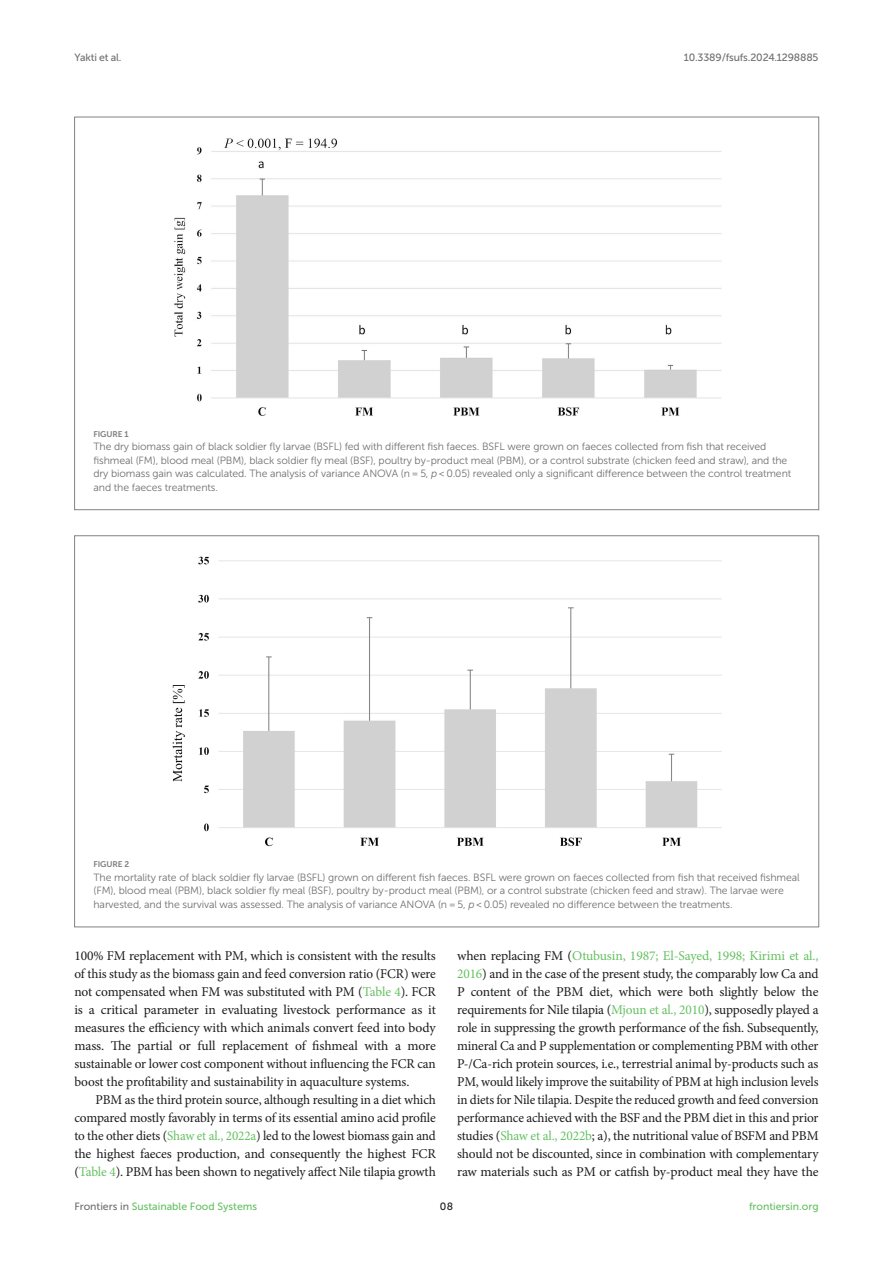
<style>
.page{position:relative;width:893px;height:1263px;background:#fff}
.page>*{position:absolute;margin:0;border:0;box-sizing:border-box;transform-origin:0 0}
.TEXT{font:13.5px/18px "Minion Pro";letter-spacing:-.01em;color:#1b1c1b;text-align:justify}
.FIG_LEG{font:10.5px/13.5px "Museo Sans 300";letter-spacing:-.01em;color:#706f70}
.t1{font:10.5px "Museo Sans 500";color:#65c161}
.t2{font:10.5px "Museo Sans 500";letter-spacing:-.015em;color:#706f70}
.t3{font:10.5px "Museo Sans 500";color:#1b1c1b}
.FIG_HD{font:8.25px "Museo Sans 700";letter-spacing:-.01em;color:#7e7f7f}
.s1{font-style:italic}
.s2{color:#65c161}
.s3{color:#706f70}
</style>
<div class="page">
<img style="left:174px;top:138px;width:548px;height:278px">
<img style="left:172px;top:556px;width:550px;height:291px">
<p class="t2" style="left:74px;top:51px;width:49px">Yakti et al.</p>
<p class="t2" style="left:684px;top:51px;width:136px">10.3389/fsufs.2024.1298885</p>
<p class="FIG_HD" style="left:94px;top:429px;width:37px">FIGURE 1</p>
<p class="FIG_LEG" style="left:94px;top:440px;width:699px">The dry biomass gain of black soldier fly larvae (BSFL) fed with different fish faeces. BSFL were grown on faeces collected from fish that received fishmeal (FM), blood meal (PBM), black soldier fly meal (BSF), poultry by-product meal (PBM), or a control substrate (chicken feed and straw), and the dry biomass gain was calculated. The analysis of variance ANOVA (n = 5, <span class="s1">p</span> &lt; 0.05) revealed only a significant difference between the control treatment and the faeces treatments.</p>
<p class="FIG_HD" style="left:94px;top:860px;width:37px">FIGURE 2</p>
<p class="FIG_LEG" style="left:94px;top:871px;width:708px">The mortality rate of black soldier fly larvae (BSFL) grown on different fish faeces. BSFL were grown on faeces collected from fish that received fishmeal (FM), blood meal (PBM), black soldier fly meal (BSF), poultry by-product meal (PBM), or a control substrate (chicken feed and straw). The larvae were harvested, and the survival was assessed. The analysis of variance ANOVA (n = 5, <span class="s1">p</span> &lt; 0.05) revealed no difference between the treatments.</p>
<p class="TEXT" style="left:74px;top:947px;width:363px">100% FM replacement with PM, which is consistent with the results of this study as the biomass gain and feed conversion ratio (FCR) were not compensated when FM was substituted with PM (<span class="s2">Table 4</span>). FCR is a critical parameter in evaluating livestock performance as it measures the efficiency with which animals convert feed into body mass. The partial or full replacement of fishmeal with a more sustainable or lower cost component without influencing the FCR can boost the profitability and sustainability in aquaculture systems.</p>
<p class="TEXT" style="left:74px;top:1091px;width:363px;text-indent:21px">PBM as the third protein source, although resulting in a diet which compared mostly favorably in terms of its essential amino acid profile to the other diets (<span class="s2">Shaw et al., 2022a</span>) led to the lowest biomass gain and the highest faeces production, and consequently the highest FCR (<span class="s2">Table 4</span>). PBM has been shown to negatively affect Nile tilapia growth</p>
<p class="TEXT" style="left:457px;top:947px;width:363px">when replacing FM (<span class="s2">Otubusin, 1987; El-Sayed, 1998; Kirimi et al., 2016</span>) and in the case of the present study, the comparably low Ca and P content of the PBM diet, which were both slightly below the requirements for Nile tilapia (<span class="s2">Mjoun et al., 2010</span>), supposedly played a role in suppressing the growth performance of the fish. Subsequently, mineral Ca and P supplementation or complementing PBM with other P-/Ca-rich protein sources, i.e., terrestrial animal by-products such as PM, would likely improve the suitability of PBM at high inclusion levels in diets for Nile tilapia. Despite the reduced growth and feed conversion performance achieved with the BSF and the PBM diet in this and prior studies (<span class="s2">Shaw et al., 2022b</span>; a), the nutritional value of BSFM and PBM should not be discounted, since in combination with complementary raw materials such as PM or catfish by-product meal they have the</p>
<p class="t1" style="left:74px;top:1200px;width:184px"><span class="s3">Frontiers in</span> Sustainable Food Systems</p>
<p class="t3" style="left:440px;top:1200px;width:15px">08</p>
<p class="t1" style="left:749px;top:1200px;width:71px">frontiersin.org</p>
</div>
